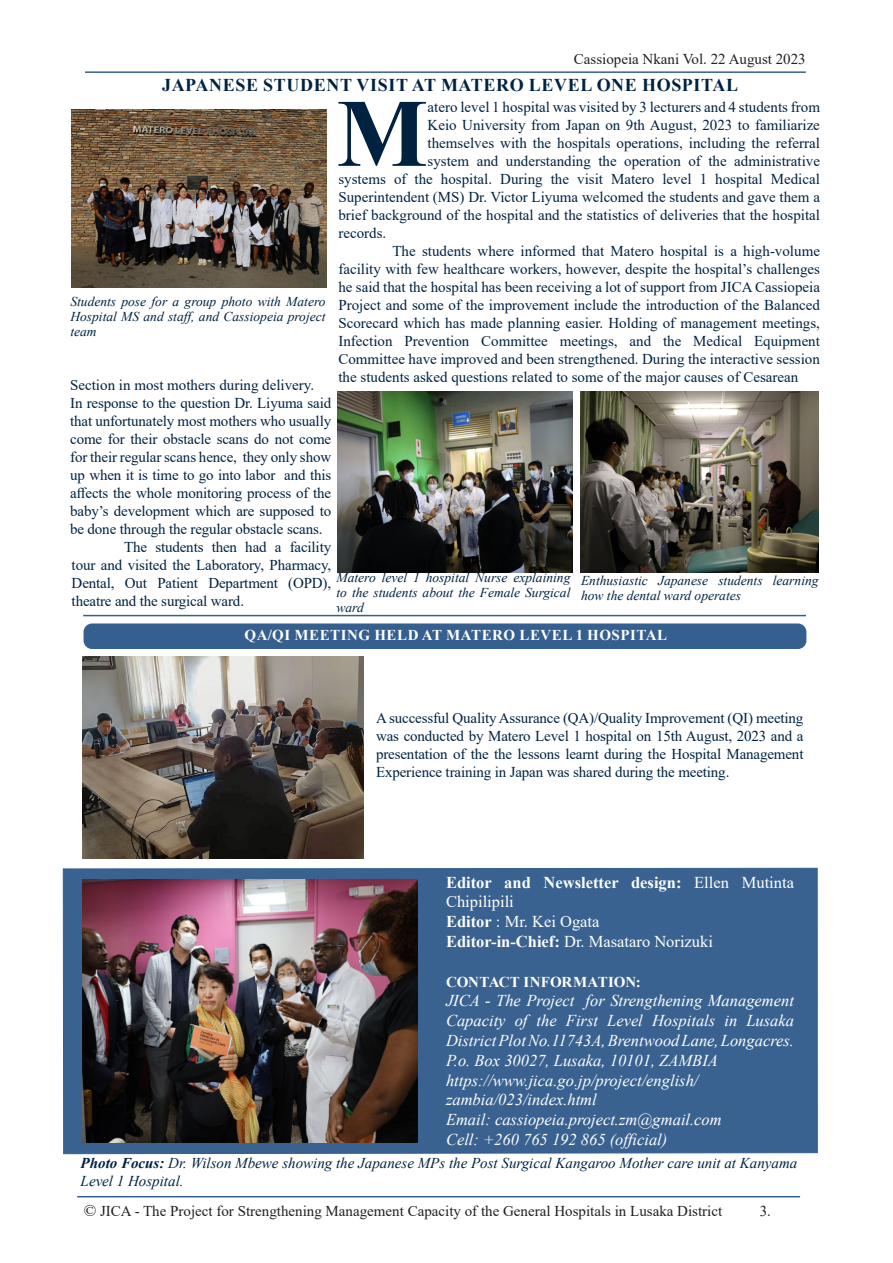
<style>
.page{position:relative;width:893px;height:1263px;background:#fff}
.page>*{position:absolute;margin:0;border:0;box-sizing:border-box;transform-origin:0 0}
.Drop_Cap{font:700 96.6px "Times New Roman";color:#002241}
.Front_Page_Table_of_Contents{font:700 18px "Times New Roman";letter-spacing:.035em;color:#002241}
.Folio_Section_Tile{font:italic 16.5px/19.8px "Times New Roman";color:#fff;text-align:justify}
.Folio_Section_Tile-2{font:16.5px "Times New Roman";color:#fff}
.Folio_Section_Tile-3{font:700 16.5px/19.8px "Times New Roman";color:#fff}
.Headline{font:15px/18px "Times New Roman";letter-spacing:-.01em;color:#002241;text-align:justify}
.Drop_Cap-2{font:15px "Times New Roman";color:#002241}
.t1{font:italic 15px/18px "Times New Roman";color:#002241}
.Folio_Page_Number{font:15px "Times New Roman";color:#231f20}
.Front_Page_Table_of_Contents-2{font:700 15px "Times New Roman";letter-spacing:.035em;color:#fff}
.Folio_Section_Tile-4{font:15px "Times New Roman";color:#231f20}
.Folio_Section_Tile-5{font:700 15px "Times New Roman";color:#fff}
.Folio_Section_Tile-6{font:italic 13.5px/15px "Times New Roman";color:#002241;text-align:justify}
.s1{font-weight:400}
.s2{font-weight:700}
.s3{font-size:16.5px}
</style>
<div class="page">
<hr style="left:85px;top:71px;width:721px;height:2px;background:#355f8e">
<hr style="left:77px;top:1196px;width:723px;height:1px;background:#355f8e">
<hr style="left:83px;top:615px;width:723px;height:1px;background:#355f8e">
<div style="left:63px;top:867px;width:755px;height:287px;background:#3a6291"></div>
<img style="left:82px;top:879px;width:336px;height:264px">
<img style="left:580px;top:392px;width:238px;height:180px">
<img style="left:71px;top:109px;width:255px;height:179px">
<img style="left:338px;top:392px;width:235px;height:180px">
<img style="left:83px;top:657px;width:281px;height:201px">
<div style="left:84px;top:623px;width:722px;height:26px;background:#355f8e;border-radius:9px"></div>
<p class="Folio_Section_Tile-4" style="left:574px;top:48px;width:233px">Cassiopeia Nkani Vol. 22 August 2023</p>
<p class="Front_Page_Table_of_Contents" style="left:162px;top:72px;width:578px">JAPANESE STUDENT VISIT AT MATERO LEVEL ONE HOSPITAL</p>
<p class="Drop_Cap" style="left:336px;top:64px;width:93px">M</p>
<p class="Drop_Cap-2" style="left:428px;top:96px;width:394px">atero level 1 hospital was visited by 3 lecturers and 4 students from</p>
<p class="Drop_Cap-2" style="left:428px;top:114px;width:394px">Keio University from Japan on 9th August, 2023 to familiarize</p>
<p class="Drop_Cap-2" style="left:428px;top:132px;width:394px">themselves with the hospitals operations, including the referral</p>
<p class="Drop_Cap-2" style="left:428px;top:150px;width:394px">system and understanding the operation of the administrative</p>
<p class="Drop_Cap-2" style="left:338px;top:168px;width:483px">systems of the hospital. During the visit Matero level 1 hospital Medical</p>
<p class="Drop_Cap-2" style="left:338px;top:186px;width:483px">Superintendent (MS) Dr. Victor Liyuma welcomed the students and gave them a</p>
<p class="Drop_Cap-2" style="left:338px;top:204px;width:483px">brief background of the hospital and the statistics of deliveries that the hospital</p>
<p class="Drop_Cap-2" style="left:338px;top:222px;width:49px">records.</p>
<p class="Headline" style="left:338px;top:241px;width:483px;text-indent:54px">The students where informed that Matero hospital is a high-volume facility with few healthcare workers, however, despite the hospital’s challenges he said that the hospital has been receiving a lot of support from JICA Cassiopeia Project and some of the improvement include the introduction of the Balanced Scorecard which has made planning easier. Holding of management meetings, Infection Prevention Committee meetings, and the Medical Equipment Committee have improved and been strengthened. During the interactive session the students asked questions related to some of the major causes of Cesarean</p>
<p class="Folio_Section_Tile-6" style="left:70px;top:294px;width:257px">Students pose for a group photo with Matero Hospital MS and staff, and Cassiopeia project team</p>
<p class="Headline" style="left:70px;top:375px;width:245px">Section in most mothers during delivery.</p>
<p class="Headline" style="left:70px;top:393px;width:263px">In response to the question Dr. Liyuma said that unfortunately most mothers who usually come for their obstacle scans do not come for their regular scans hence, they only show up when it is time to go into labor and this affects the whole monitoring process of the baby’s development which are supposed to be done through the regular obstacle scans.</p>
<p class="Headline" style="left:72px;top:537px;width:261px;text-indent:52px">The students then had a facility tour and visited the Laboratory, Pharmacy, Dental, Out Patient Department (OPD), theatre and the surgical ward.</p>
<p class="Folio_Section_Tile-6" style="left:337px;top:570px;width:235px">Matero level 1 hospital Nurse explaining to the students about the Female Surgical ward</p>
<p class="Folio_Section_Tile-6" style="left:581px;top:572px;width:239px">Enthusiastic Japanese students learning how the dental ward operates</p>
<p class="Front_Page_Table_of_Contents-2" style="left:244px;top:624px;width:424px">QA/QI MEETING HELD AT MATERO LEVEL 1 HOSPITAL</p>
<p class="Headline" style="left:376px;top:709px;width:429px">A successful Quality Assurance (QA)/Quality Improvement (QI) meeting was conducted by Matero Level 1 hospital on 15th August, 2023 and a presentation of the the lessons learnt during the Hospital Management Experience training in Japan was shared during the meeting.</p>
<p class="Folio_Section_Tile-3" style="left:446px;top:871px;width:350px">Editor and Newsletter design: <span class="s1">Ellen Mutinta<br>Chipilipili</span></p>
<p class="Folio_Section_Tile-2" style="left:446px;top:910px;width:155px"><span class="s2">Editor</span> : Mr. Kei Ogata</p>
<p class="Folio_Section_Tile-2" style="left:446px;top:930px;width:269px"><span class="s2">Editor-in-Chief:</span> Dr. Masataro Norizuki</p>
<p class="Folio_Section_Tile-5" style="left:446px;top:971px;width:196px">CONTACT INFORMATION:</p>
<p class="Folio_Section_Tile" style="left:446px;top:990px;width:350px">JICA - The Project for Strengthening Management Capacity of the First Level Hospitals in Lusaka District Plot No.11743A, Brentwood Lane, Longacres.</p>
<p class="Folio_Section_Tile" style="left:446px;top:1050px;width:273px">P.o. Box 30027, Lusaka, 10101, ZAMBIA</p>
<p class="Folio_Section_Tile" style="left:446px;top:1070px;width:254px">https://www.jica.go.jp/project/english/</p>
<p class="Folio_Section_Tile" style="left:446px;top:1089px;width:152px">zambia/023/index.html</p>
<p class="Folio_Section_Tile" style="left:446px;top:1109px;width:277px">Email: cassiopeia.project.zm@gmail.com</p>
<p class="Folio_Section_Tile" style="left:446px;top:1129px;width:223px">Cell: +260 765 192 865 (official)</p>
<p class="t1" style="left:81px;top:1154px;width:718px"><span class="s2">Photo Focus:</span> Dr. Wilson Mbewe showing the Japanese MPs the Post Surgical Kangaroo Mother care unit at Kanyama<br>Level 1 Hospital.</p>
<p class="Folio_Page_Number" style="left:84px;top:1201px;width:640px"><span class="s3">©</span> JICA - The Project for Strengthening Management Capacity of the General Hospitals in Lusaka District</p>
<p class="Folio_Page_Number" style="left:760px;top:1201px;width:13px">3.</p>
</div>
